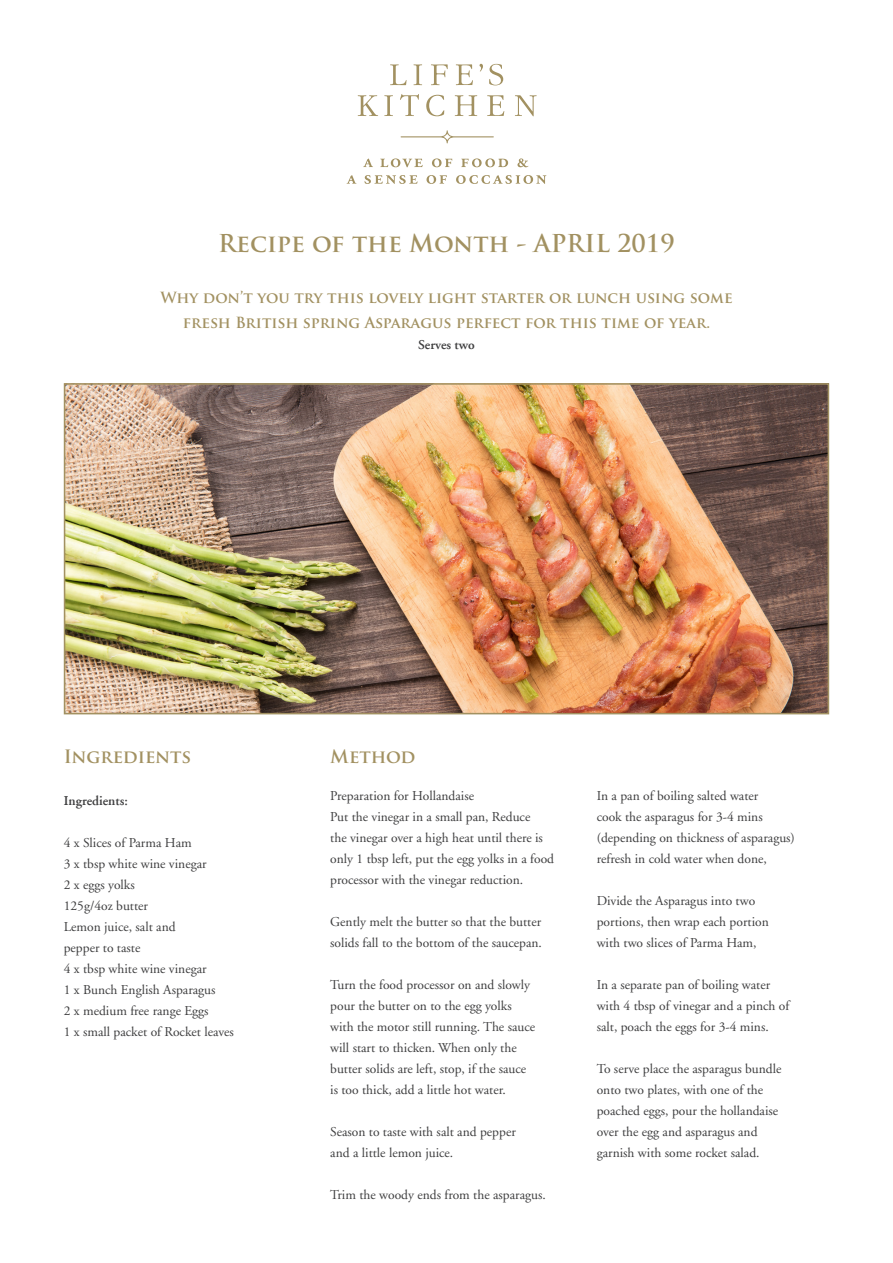
<style>
.page{position:relative;width:893px;height:1263px;background:#fff}
.page>*{position:absolute;margin:0;border:0;box-sizing:border-box;transform-origin:0 0}
.Heading_1{font:700 24px "Trajan Pro";color:#a29161}
.Heading_2{font:700 18px "Trajan Pro";color:#a29161}
.Heading_2-2{font:700 15px/25.5px "Trajan Pro";color:#a29161;text-align:center}
.t1{font:13.5px/21px "Adobe Garamond";color:#3e3e3f}
.t2{font:600 13.5px "Adobe Garamond";color:#3e3e3f}
</style>
<div class="page">
<svg style="left:401px;top:130px;width:93px;height:13px"></svg>
<svg style="left:363px;top:158px;width:10px;height:9px"></svg>
<svg style="left:380px;top:158px;width:43px;height:9px"></svg>
<svg style="left:432px;top:158px;width:20px;height:9px"></svg>
<svg style="left:461px;top:158px;width:47px;height:9px"></svg>
<svg style="left:517px;top:158px;width:11px;height:9px"></svg>
<svg style="left:365px;top:175px;width:53px;height:9px"></svg>
<svg style="left:427px;top:175px;width:20px;height:9px"></svg>
<svg style="left:456px;top:175px;width:90px;height:9px"></svg>
<svg style="left:347px;top:175px;width:9px;height:9px"></svg>
<svg style="left:390px;top:64px;width:16px;height:21px"></svg>
<svg style="left:413px;top:64px;width:9px;height:21px"></svg>
<svg style="left:431px;top:64px;width:17px;height:21px"></svg>
<svg style="left:456px;top:64px;width:17px;height:21px"></svg>
<svg style="left:479px;top:64px;width:4px;height:8px"></svg>
<svg style="left:489px;top:64px;width:14px;height:21px"></svg>
<svg style="left:358px;top:95px;width:20px;height:21px"></svg>
<svg style="left:384px;top:95px;width:9px;height:21px"></svg>
<svg style="left:400px;top:94px;width:19px;height:22px"></svg>
<svg style="left:426px;top:95px;width:18px;height:21px"></svg>
<svg style="left:455px;top:95px;width:22px;height:21px"></svg>
<svg style="left:487px;top:95px;width:17px;height:21px"></svg>
<svg style="left:515px;top:95px;width:22px;height:21px"></svg>
<img style="left:67px;top:386px;width:759px;height:325px">
<div style="left:64px;top:383px;width:765px;height:331px;border:2px solid #a29161"></div>
<p class="Heading_1" style="left:218px;top:228px;width:458px">Recipe of the Month - APRIL 2019</p>
<p class="Heading_2-2" style="left:160px;top:285px;width:574px">Why don’t you try this lovely light starter or lunch using some fresh British spring Asparagus perfect for this time of year.</p>
<p class="t2" style="left:418px;top:338px;width:58px">Serves two</p>
<p class="Heading_2" style="left:64px;top:745px;width:129px">Ingredients</p>
<p class="t2" style="left:64px;top:793px;width:66px">Ingredients:</p>
<p class="t1" style="left:64px;top:833px;width:130px">4 x Slices of Parma Ham</p>
<p class="t1" style="left:64px;top:854px;width:144px">3 x tbsp white wine vinegar</p>
<p class="t1" style="left:64px;top:875px;width:73px">2 x eggs yolks</p>
<p class="t1" style="left:64px;top:896px;width:86px">125g/4oz butter</p>
<p class="t1" style="left:64px;top:917px;width:113px">Lemon juice, salt and pepper to taste</p>
<p class="t1" style="left:64px;top:959px;width:144px">4 x tbsp white wine vinegar</p>
<p class="t1" style="left:64px;top:980px;width:153px">1 x Bunch English Asparagus</p>
<p class="t1" style="left:64px;top:1001px;width:146px">2 x medium free range Eggs</p>
<p class="t1" style="left:64px;top:1022px;width:172px">1 x small packet of Rocket leaves</p>
<p class="Heading_2" style="left:330px;top:745px;width:87px">Method</p>
<p class="t1" style="left:330px;top:785px;width:145px">Preparation for Hollandaise</p>
<p class="t1" style="left:330px;top:806px;width:225px">Put the vinegar in a small pan, Reduce<br>the vinegar over a high heat until there is only 1 tbsp left, put the egg yolks in a food processor with the vinegar reduction.</p>
<p class="t1" style="left:330px;top:911px;width:213px">Gently melt the butter so that the butter solids fall to the bottom of the saucepan.</p>
<p class="t1" style="left:330px;top:974px;width:206px">Turn the food processor on and slowly pour the butter on to the egg yolks with the motor still running. The sauce will start to thicken. When only the butter solids are left, stop, if the sauce is too thick, add a little hot water.</p>
<p class="t1" style="left:330px;top:1121px;width:187px">Season to taste with salt and pepper and a little lemon juice.</p>
<p class="t1" style="left:330px;top:1184px;width:217px">Trim the woody ends from the asparagus.</p>
<p class="t1" style="left:597px;top:785px;width:200px">In a pan of boiling salted water<br>cook the asparagus for 3-4 mins (depending on thickness of asparagus) refresh in cold water when done,</p>
<p class="t1" style="left:597px;top:890px;width:174px">Divide the Asparagus into two portions, then wrap each portion with two slices of Parma Ham,</p>
<p class="t1" style="left:597px;top:974px;width:194px">In a separate pan of boiling water with 4 tbsp of vinegar and a pinch of salt, poach the eggs for 3-4 mins.</p>
<p class="t1" style="left:597px;top:1058px;width:186px">To serve place the asparagus bundle onto two plates, with one of the poached eggs, pour the hollandaise over the egg and asparagus and garnish with some rocket salad.</p>
</div>
